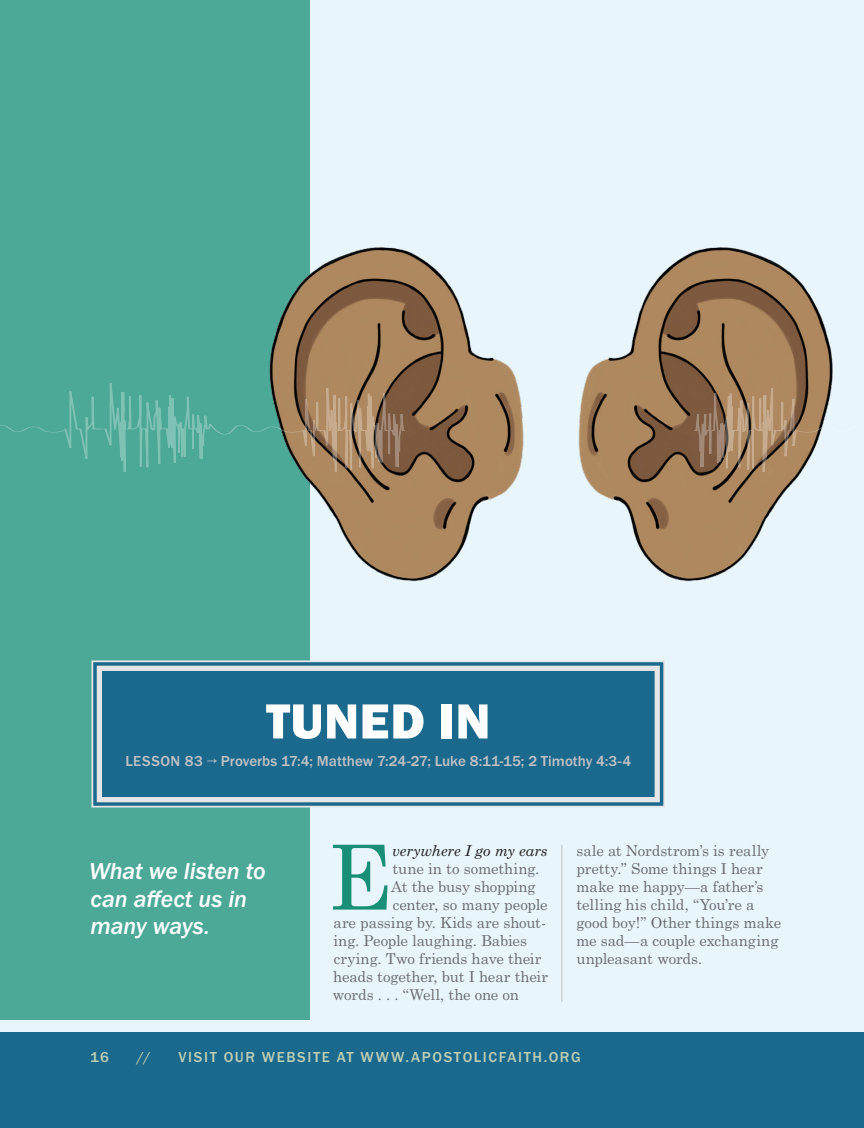
<style>
.page{position:relative;width:864px;height:1128px;background:#fff}
.page>*{position:absolute;margin:0;border:0;box-sizing:border-box;transform-origin:0 0}
.T_copy_intro{font:89.85px "Century Schoolbook Std";color:#188f76}
.T_title_of_lesson{font:51px "Franklin Gothic URW Hea";letter-spacing:.01em;color:#fff}
.T_subtitle{font:24px/27px "Franklin Gothic URW Med Ita";letter-spacing:-.005em;color:#fff}
.T_copy_intro-2{font:15px/18px "Century Schoolbook Std";letter-spacing:-.005em;color:#6c6d70}
.T_lesson_title_scrip{font:500 15px "Franklin Gothic URW";letter-spacing:.005em;color:#c1c2c4}
.t1{font:500 15px "Franklin Gothic URW";letter-spacing:.105em;color:#e5e8bd}
.T_copy_intro-3{font:italic 15px "Century Schoolbook Std";letter-spacing:-.01em;color:#231f20}
</style>
<div class="page">
<div style="left:0;top:1031px;width:864px;height:96px;background:#1c698e"></div>
<div style="left:0;top:0;width:864px;height:1031px;background:#e8f6fb"></div>
<div style="left:0;top:0;width:310px;height:1019px;background:#4ca897"></div>
<img style="left:269px;top:247px;width:564px;height:335px">
<svg style="left:0;top:379px;width:405px;height:94px"></svg>
<svg style="left:694px;top:379px;width:139px;height:94px;background:#a08568"></svg>
<div style="left:91px;top:660px;width:574px;height:148px;background:#1c698e"></div>
<div style="left:97px;top:665px;width:563px;height:137px;border:5px solid #e5e6e8"></div>
<hr style="left:561px;top:844px;width:1px;height:157px;background:#bcbdc0">
<p class="T_title_of_lesson" style="left:266px;top:688px;width:226px">TUNED IN</p>
<p class="T_lesson_title_scrip" style="left:125px;top:751px;width:507px">LESSON 83 → Proverbs 17:4; Matthew 7:24-27; Luke 8:11-15; 2 Timothy 4:3-4</p>
<p class="T_subtitle" style="left:89px;top:857px;width:178px">What we listen to can affect us in many ways.</p>
<p class="T_copy_intro" style="left:327px;top:820px;width:66px">E</p>
<p class="T_copy_intro-3" style="left:392px;top:840px;width:157px">verywhere I go my ears</p>
<p class="T_copy_intro-2" style="left:392px;top:858px;width:149px">tune in to something.</p>
<p class="T_copy_intro-2" style="left:391px;top:876px;width:146px">At the busy shopping</p>
<p class="T_copy_intro-2" style="left:393px;top:894px;width:156px">center, so many people</p>
<p class="T_copy_intro-2" style="left:333px;top:912px;width:214px">are passing by. Kids are shout-</p>
<p class="T_copy_intro-2" style="left:333px;top:930px;width:195px">ing. People laughing. Babies</p>
<p class="T_copy_intro-2" style="left:334px;top:948px;width:209px">crying. Two friends have their</p>
<p class="T_copy_intro-2" style="left:333px;top:966px;width:216px">heads together, but I hear their</p>
<p class="T_copy_intro-2" style="left:333px;top:984px;width:188px">words . . . “Well, the one on</p>
<p class="T_copy_intro-2" style="left:576px;top:840px;width:207px">sale at Nordstrom’s is really pretty.” Some things I hear make me happy—a father’s telling his child, “You’re a good boy!” Other things make me sad—a couple exchanging unpleasant words.</p>
<p class="t1" style="left:90px;top:1047px;width:21px">16</p>
<p class="t1" style="left:137px;top:1047px;width:15px">//</p>
<p class="t1" style="left:179px;top:1047px;width:404px">VISIT OUR WEBSITE AT WWW.APOSTOLICFAITH.ORG</p>
</div>
